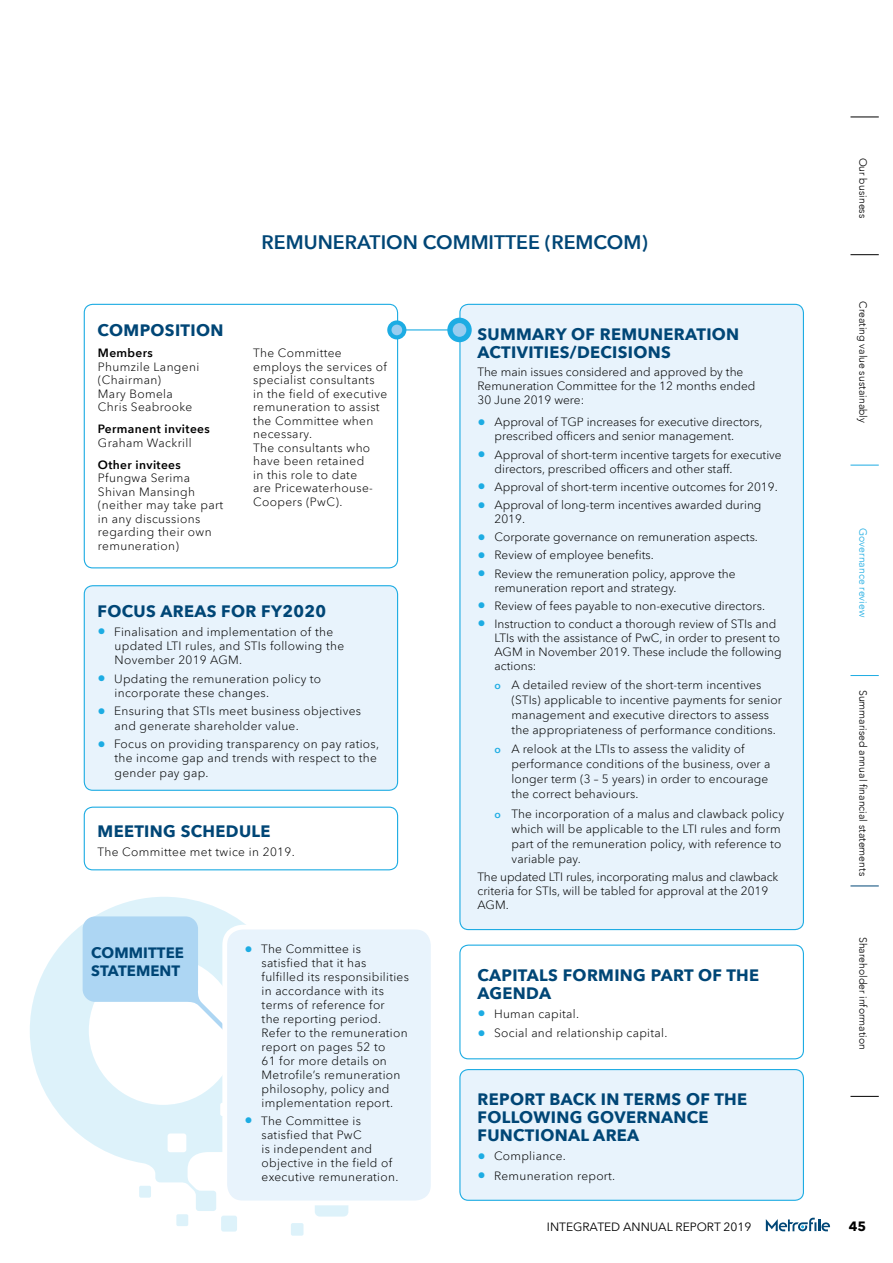
<style>
.page{position:relative;width:893px;height:1263px;background:#fff}
.page>*{position:absolute;margin:0;border:0;box-sizing:border-box;transform-origin:0 0}
.t1{font:600 19.5px "Avenir Next LT Pro";color:#004676}
.t2{font:700 16.5px/18px "Avenir Next";letter-spacing:.02em;color:#004676}
.t3{font:700 15px/18px "Avenir Next LT Pro";letter-spacing:.005em;color:#004676}
.t4{font:700 13.5px "Avenir Next";color:#000}
.t5{font:300 12px/14px "Avenir Next LT Pro";letter-spacing:.01em;color:#000}
.t6{font:300 12px/13.5px "Avenir Next LT Pro";letter-spacing:.03em;color:#000}
.t7{font:300 12px/14px "Avenir Next LT Pro";letter-spacing:-.01em;color:#000}
.t8{font:600 12px "Avenir Next LT Pro";letter-spacing:.03em;color:#000}
.t9{font:12px "Avenir Next";color:#000}
.t10{font:300 10.5px "Avenir";color:#000}
.t11{font:300 10.5px "Avenir";color:#1dace3}
.s1{font-size:16.5px;color:#1dace3}
.s2{font-weight:600;font-size:10.5px;color:#1dace3}
</style>
<div class="page">
<svg style="left:766px;top:1218px;width:64px;height:13px"></svg>
<div style="left:221px;top:1215px;width:16px;height:16px;background:#ddf2fa;border-radius:2px"></div>
<div style="left:176px;top:1214px;width:12px;height:12px;background:#ddf2fa;border-radius:2px"></div>
<div style="left:291px;top:1223px;width:13px;height:13px;background:#ddf2fa;border-radius:2px"></div>
<svg style="left:30px;top:897px;width:319px;height:319px"></svg>
<svg style="left:83px;top:916px;width:178px;height:148px"></svg>
<div style="left:225px;top:927px;width:208px;height:276px;background:#e8f3fc;border-radius:18px"></div>
<div style="left:222px;top:925px;width:214px;height:280px;border:5px solid #fff;border-radius:18px"></div>
<div style="left:84px;top:304px;width:314px;height:264px;border:1px solid #1dace3;border-radius:9px"></div>
<div style="left:460px;top:304px;width:343px;height:625px;background:#e8f3fc;border-radius:9px"></div>
<hr style="left:398px;top:329px;width:56px;height:1px;background:#1dace3">
<svg style="left:387px;top:320px;width:19px;height:19px"></svg>
<div style="left:391px;top:325px;width:11px;height:10px;background:#99cdf0;border-radius:50%"></div>
<div style="left:447px;top:318px;width:25px;height:24px;background:#1dace3;border-radius:50%"></div>
<div style="left:453px;top:323px;width:13px;height:14px;background:#99cdf0;border-radius:50%"></div>
<div style="left:84px;top:586px;width:314px;height:204px;background:#e8f3fc;border-radius:9px"></div>
<div style="left:84px;top:585px;width:314px;height:206px;border:1px solid #1dace3;border-radius:9px"></div>
<div style="left:459px;top:944px;width:345px;height:115px;border:1px solid #1dace3;border-radius:9px"></div>
<div style="left:84px;top:807px;width:314px;height:63px;border:1px solid #1dace3;border-radius:9px"></div>
<div style="left:460px;top:1069px;width:343px;height:131px;background:#e8f3fc;border-radius:9px"></div>
<div style="left:459px;top:1069px;width:345px;height:132px;border:1px solid #1dace3;border-radius:9px"></div>
<svg style="left:850px;top:885px;width:29px;height:1px"></svg>
<svg style="left:850px;top:1096px;width:29px;height:1px"></svg>
<svg style="left:850px;top:465px;width:29px;height:1px"></svg>
<svg style="left:850px;top:675px;width:29px;height:1px"></svg>
<svg style="left:850px;top:117px;width:29px;height:1px"></svg>
<svg style="left:850px;top:254px;width:29px;height:1px"></svg>
<h1 class="t1" style="left:262px;top:230px;width:388px">REMUNERATION COMMITTEE (REMCOM)</h1>
<h2 class="t2" style="left:98px;top:321px;width:127px">COMPOSITION</h2>
<h2 class="t2" style="left:477px;top:325px;width:263px">SUMMARY OF REMUNERATION<br>ACTIVITIES/DECISIONS</h2>
<p class="t5" style="left:477px;top:365px;width:280px">The main issues considered and approved by the<br>Remuneration Committee for the 12 months ended<br>30 June 2019 were:</p>
<p class="t5" style="left:494px;top:415px;width:269px;text-indent:-17px"><span class="s1">•</span> Approval of TGP increases for executive directors, prescribed officers and senior management.</p>
<p class="t5" style="left:494px;top:447px;width:289px;text-indent:-17px"><span class="s1">•</span> Approval of short-term incentive targets for executive directors, prescribed officers and other staff.</p>
<p class="t5" style="left:477px;top:480px;width:302px"><span class="s1">•</span> Approval of short-term incentive outcomes for 2019.</p>
<p class="t5" style="left:494px;top:498px;width:268px;text-indent:-17px"><span class="s1">•</span> Approval of long-term incentives awarded during<br>2019.</p>
<p class="t5" style="left:477px;top:530px;width:282px"><span class="s1">•</span> Corporate governance on remuneration aspects.</p>
<p class="t5" style="left:477px;top:548px;width:178px"><span class="s1">•</span> Review of employee benefits.</p>
<p class="t5" style="left:494px;top:566px;width:242px;text-indent:-17px"><span class="s1">•</span> Review the remuneration policy, approve the remuneration report and strategy.</p>
<p class="t5" style="left:477px;top:599px;width:289px"><span class="s1">•</span> Review of fees payable to non-executive directors.</p>
<p class="t5" style="left:494px;top:617px;width:289px;text-indent:-17px"><span class="s1">•</span> Instruction to conduct a thorough review of STIs and LTIs with the assistance of PwC, in order to present to AGM in November 2019. These include the following actions:</p>
<p class="t5" style="left:512px;top:677px;width:272px;line-height:15px;text-indent:-17px"><span class="s2">o</span> A detailed review of the short-term incentives (STIs) applicable to incentive payments for senior management and executive directors to assess the appropriateness of performance conditions.</p>
<p class="t5" style="left:512px;top:742px;width:260px;line-height:15px;text-indent:-17px"><span class="s2">o</span> A relook at the LTIs to assess the validity of performance conditions of the business, over a longer term (3 – 5 years) in order to encourage the correct behaviours.</p>
<p class="t5" style="left:512px;top:806px;width:274px;line-height:15px;text-indent:-17px"><span class="s2">o</span> The incorporation of a malus and clawback policy which will be applicable to the LTI rules and form part of the remuneration policy, with reference to variable pay.</p>
<p class="t7" style="left:477px;top:870px;width:302px">The updated LTI rules, incorporating malus and clawback criteria for STIs, will be tabled for approval at the 2019<br>AGM.</p>
<p class="t8" style="left:98px;top:346px;width:56px">Members</p>
<p class="t6" style="left:98px;top:360px;width:103px">Phumzile Langeni (Chairman)<br>Mary Bomela<br>Chris Seabrooke</p>
<p class="t8" style="left:98px;top:422px;width:113px">Permanent invitees</p>
<p class="t6" style="left:98px;top:436px;width:95px">Graham Wackrill</p>
<p class="t8" style="left:98px;top:457px;width:84px">Other invitees</p>
<p class="t6" style="left:98px;top:471px;width:127px">Pfungwa Serima<br>Shivan Mansingh (neither may take part in any discussions regarding their own remuneration)</p>
<p class="t6" style="left:253px;top:346px;width:135px">The Committee employs the services of specialist consultants in the field of executive remuneration to assist the Committee when necessary.<br>The consultants who have been retained<br>in this role to date<br>are Pricewaterhouse-<br>Coopers (PwC).</p>
<h2 class="t2" style="left:98px;top:602px;width:230px">FOCUS AREAS FOR FY2020</h2>
<p class="t5" style="left:115px;top:624px;width:231px;text-indent:-17px"><span class="s1">•</span> Finalisation and implementation of the updated LTI rules, and STIs following the<br>November 2019 AGM.</p>
<p class="t5" style="left:115px;top:671px;width:208px;text-indent:-17px"><span class="s1">•</span> Updating the remuneration policy to incorporate these changes.</p>
<p class="t5" style="left:115px;top:704px;width:248px;text-indent:-17px"><span class="s1">•</span> Ensuring that STIs meet business objectives and generate shareholder value.</p>
<p class="t5" style="left:115px;top:737px;width:266px;text-indent:-17px"><span class="s1">•</span> Focus on providing transparency on pay ratios, the income gap and trends with respect to the gender pay gap.</p>
<h2 class="t2" style="left:98px;top:822px;width:174px">MEETING SCHEDULE</h2>
<p class="t6" style="left:98px;top:845px;width:199px">The Committee met twice in 2019.</p>
<p class="t3" style="left:91px;top:944px;width:94px">COMMITTEE<br>STATEMENT</p>
<p class="t5" style="left:262px;top:942px;width:149px;text-indent:-17px"><span class="s1">•</span> The Committee is satisfied that it has fulfilled its responsibilities in accordance with its terms of reference for<br>the reporting period.<br>Refer to the remuneration report on pages 52 to<br>61 for more details on<br>Metrofile’s remuneration philosophy, policy and implementation report.</p>
<p class="t5" style="left:262px;top:1114px;width:138px;text-indent:-17px"><span class="s1">•</span> The Committee is satisfied that PwC<br>is independent and objective in the field of executive remuneration.</p>
<h2 class="t2" style="left:477px;top:966px;width:283px">CAPITALS FORMING PART OF THE<br>AGENDA</h2>
<p class="t5" style="left:477px;top:1007px;width:103px"><span class="s1">•</span> Human capital.</p>
<p class="t5" style="left:477px;top:1026px;width:191px"><span class="s1">•</span> Social and relationship capital.</p>
<h2 class="t2" style="left:477px;top:1090px;width:271px">REPORT BACK IN TERMS OF THE<br>FOLLOWING GOVERNANCE<br>FUNCTIONAL AREA</h2>
<p class="t5" style="left:477px;top:1149px;width:90px"><span class="s1">•</span> Compliance.</p>
<p class="t5" style="left:477px;top:1168px;width:139px"><span class="s1">•</span> Remuneration report.</p>
<p class="t10" style="left:869px;top:158px;width:62px;rotate:90deg">Our business</p>
<p class="t10" style="left:869px;top:301px;width:123px;rotate:90deg">Creating value sustainably</p>
<p class="t11" style="left:869px;top:528px;width:91px;rotate:90deg">Governance review</p>
<p class="t10" style="left:869px;top:690px;width:188px;rotate:90deg">Summarised annual financial statements</p>
<p class="t10" style="left:869px;top:937px;width:115px;rotate:90deg">Shareholder information</p>
<p class="t9" style="left:547px;top:1217px;width:206px">INTEGRATED ANNUAL REPORT 2019</p>
<p class="t4" style="left:849px;top:1215px;width:19px">45</p>
</div>
